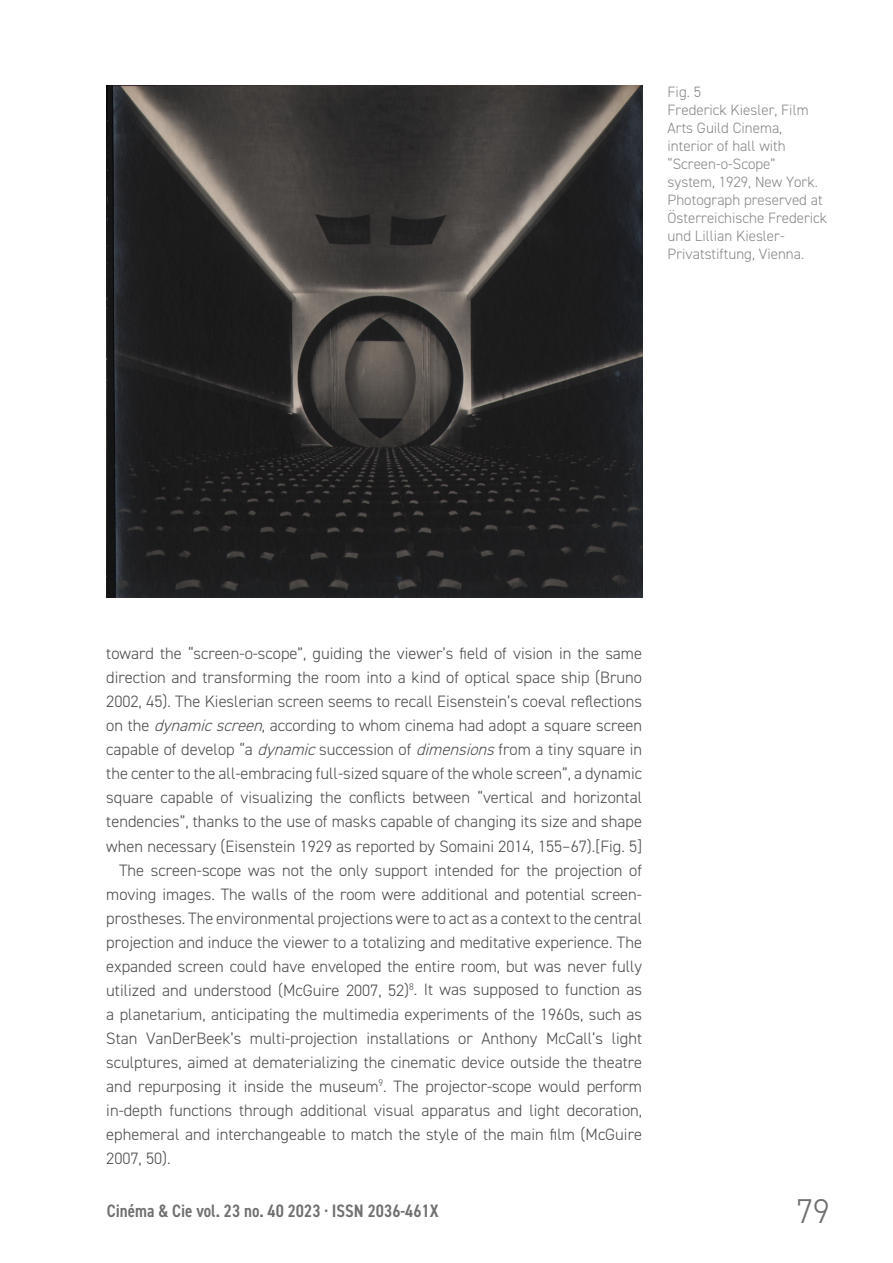
<style>
.page{position:relative;width:893px;height:1263px;background:#fff}
.page>*{position:absolute;margin:0;border:0;box-sizing:border-box;transform-origin:0 0}
.t1{font:300 34.5px "DIN2014";color:#706f6f}
.t2{font:600 condensed 18px "DIN2014";color:#706f6f}
.t3{font:300 16.5px "DIN2014";color:#4a4a49}
.t4{font:300 15px/18px "DIN2014";color:#878787}
.s1{font-style:italic}
</style>
<div class="page">
<img style="left:106px;top:85px;width:536px;height:512px">
<p class="t4" style="left:668px;top:83px;width:161px">Fig. 5<br>Frederick Kiesler, Film<br>Arts Guild Cinema, interior of hall with “Screen-o-Scope”<br>system, 1929, New York.<br>Photograph preserved at<br>Österreichische Frederick und Lillian Kiesler-<br>Privatstiftung, Vienna.</p>
<p class="t3" style="left:106px;top:644px;width:537px">toward the “screen-o-scope”, guiding the viewer’s field of vision in the same</p>
<p class="t3" style="left:106px;top:668px;width:537px">direction and transforming the room into a kind of optical space ship (Bruno</p>
<p class="t3" style="left:106px;top:692px;width:537px">2002, 45). The Kieslerian screen seems to recall Eisenstein’s coeval reflections</p>
<p class="t3" style="left:106px;top:716px;width:537px">on the <span class="s1">dynamicscreen</span>, according to whom cinema had adopt a square screen</p>
<p class="t3" style="left:106px;top:740px;width:537px">capable of develop “a <span class="s1">dynamic</span>succession of <span class="s1">dimensions</span>from a tiny square in</p>
<p class="t3" style="left:106px;top:764px;width:537px">the center to the all-embracing full-sized square of the whole screen”, a dynamic</p>
<p class="t3" style="left:106px;top:788px;width:537px">square capable of visualizing the conflicts between “vertical and horizontal</p>
<p class="t3" style="left:106px;top:812px;width:537px">tendencies”, thanks to the use of masks capable of changing its size and shape</p>
<p class="t3" style="left:106px;top:836px;width:537px">when necessary (Eisenstein 1929 as reported by Somaini 2014, 155–67).[Fig. 5]</p>
<p class="t3" style="left:119px;top:860px;width:525px">The screen-scope was not the only support intended for the projection of</p>
<p class="t3" style="left:106px;top:884px;width:537px">moving images. The walls of the room were additional and potential screen-</p>
<p class="t3" style="left:106px;top:908px;width:537px">prostheses. The environmental projections were to act as a context to the central</p>
<p class="t3" style="left:106px;top:932px;width:537px">projection and induce the viewer to a totalizing and meditative experience. The</p>
<p class="t3" style="left:106px;top:956px;width:537px">expanded screen could have enveloped the entire room, but was never fully</p>
<p class="t3" style="left:106px;top:980px;width:537px">utilized and understood (McGuire 2007, 52)<sup>8</sup>. It was supposed to function as</p>
<p class="t3" style="left:106px;top:1004px;width:537px">a planetarium, anticipating the multimedia experiments of the 1960s, such as</p>
<p class="t3" style="left:106px;top:1028px;width:537px">Stan VanDerBeek’s multi-projection installations or Anthony McCall’s light</p>
<p class="t3" style="left:106px;top:1052px;width:537px">sculptures, aimed at dematerializing the cinematic device outside the theatre</p>
<p class="t3" style="left:106px;top:1076px;width:537px">and repurposing it inside the museum<sup>9</sup>. The projector-scope would perform</p>
<p class="t3" style="left:106px;top:1100px;width:537px">in-depth functions through additional visual apparatus and light decoration,</p>
<p class="t3" style="left:106px;top:1124px;width:537px">ephemeral and interchangeable to match the style of the main film (McGuire</p>
<p class="t3" style="left:106px;top:1148px;width:66px">2007, 50).</p>
<p class="t2" style="left:107px;top:1199px;width:333px">Cinéma &amp; Cie vol. 23 no. 40 2023 · ISSN 2036-461X</p>
<h1 class="t1" style="left:796px;top:1190px;width:35px">79</h1>
</div>
